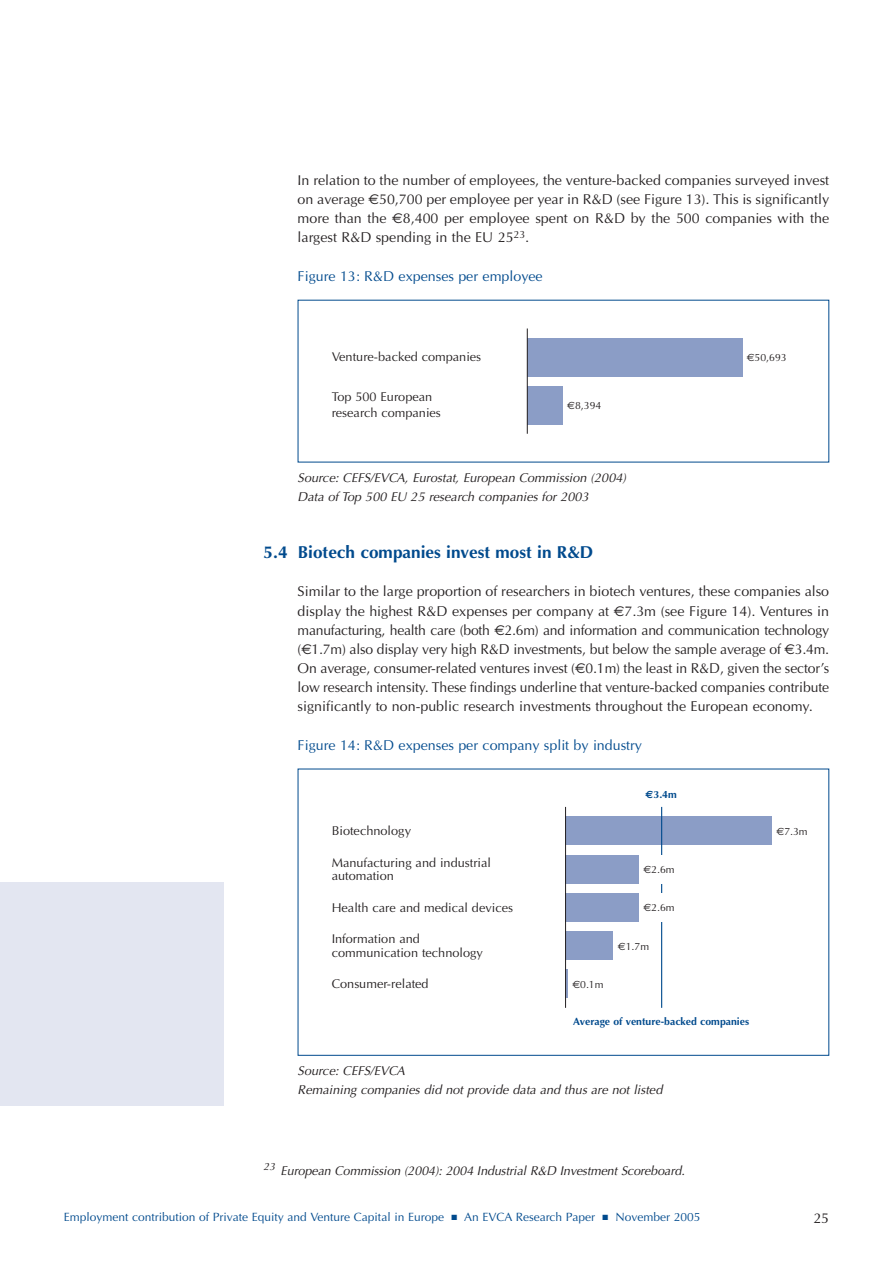
<style>
.page{position:relative;width:893px;height:1263px;background:#fff}
.page>*{position:absolute;margin:0;border:0;box-sizing:border-box;transform-origin:0 0}
.t1{font:700 17.25px "Optima";color:#004a8d}
.t2{font:14.25px/19.2px "Optima";color:#231f20;text-align:justify}
.t3{font:14.25px "Optima";color:#004a8d}
.t4{font:italic 12.75px/19.2px "Optima CE";color:#231f20}
.t5{font:12.75px/13.5px "Optima";color:#231f20}
.t6{font:12px "Optima";color:#004a8d}
.t7{font:10.5px "Optima";color:#231f20}
.t8{font:700 10.5px "Optima";color:#004a8d}
.s1{font-family:"Euro Sans"}
</style>
<div class="page">
<div style="left:0;top:882px;width:223px;height:224px;background:#e3e6f1"></div>
<div style="left:298px;top:769px;width:531px;height:287px;border:1px solid #004a8d"></div>
<div style="left:566px;top:816px;width:206px;height:29px;background:#8b9dc6"></div>
<div style="left:566px;top:855px;width:73px;height:28px;background:#8b9dc6"></div>
<hr style="left:661px;top:807px;width:1px;height:201px;background:#004a8d">
<div style="left:527px;top:338px;width:215px;height:38px;background:#8b9dc6"></div>
<div style="left:527px;top:386px;width:36px;height:38px;background:#8b9dc6"></div>
<hr style="left:527px;top:328px;width:1px;height:106px;background:#231f20">
<div style="left:639px;top:855px;width:43px;height:28px;background:#fff"></div>
<div style="left:566px;top:893px;width:73px;height:29px;background:#8b9dc6"></div>
<div style="left:639px;top:893px;width:43px;height:29px;background:#fff"></div>
<div style="left:566px;top:931px;width:48px;height:29px;background:#8b9dc6"></div>
<hr style="left:566px;top:969px;width:2px;height:29px;background:#8b9dc6">
<hr style="left:565px;top:807px;width:1px;height:201px;background:#231f20">
<p class="t2" style="left:298px;top:172px;width:533px">In relation to the number of employees, the venture-backed companies surveyed invest on average <span class="s1">€</span>50,700 per employee per year in R&amp;D (see Figure 13). This is significantly more than the <span class="s1">€</span>8,400 per employee spent on R&amp;D by the 500 companies with the largest R&amp;D spending in the EU 25<sup>23</sup>.</p>
<p class="t3" style="left:298px;top:270px;width:247px">Figure 13: R&amp;D expenses per employee</p>
<p class="t5" style="left:332px;top:351px;width:151px">Venture-backed companies</p>
<p class="t7" style="left:747px;top:353px;width:41px"><span class="s1">€</span>50,693</p>
<p class="t5" style="left:332px;top:391px;width:111px;line-height:15.5px">Top 500 European research companies</p>
<p class="t7" style="left:567px;top:401px;width:36px"><span class="s1">€</span>8,394</p>
<p class="t4" style="left:298px;top:469px;width:330px">Source: CEFS/EVCA, Eurostat, European Commission (2004)<br>Data of Top 500 EU 25 research companies for 2003</p>
<p class="t1" style="left:264px;top:545px;width:331px">5.4 Biotech companies invest most in R&amp;D</p>
<p class="t2" style="left:298px;top:583px;width:533px">Similar to the large proportion of researchers in biotech ventures, these companies also display the highest R&amp;D expenses per company at <span class="s1">€</span>7.3m (see Figure 14). Ventures in manufacturing, health care (both <span class="s1">€</span>2.6m) and information and communication technology (<span class="s1">€</span>1.7m) also display very high R&amp;D investments, but below the sample average of <span class="s1">€</span>3.4m.<br>On average, consumer-related ventures invest (<span class="s1">€</span>0.1m) the least in R&amp;D, given the sector’s low research intensity. These findings underline that venture-backed companies contribute significantly to non-public research investments throughout the European economy.</p>
<p class="t3" style="left:298px;top:739px;width:346px">Figure 14: R&amp;D expenses per company split by industry</p>
<p class="t8" style="left:646px;top:790px;width:33px"><span class="s1">€</span>3.4m</p>
<p class="t5" style="left:332px;top:825px;width:81px">Biotechnology</p>
<p class="t7" style="left:776px;top:827px;width:33px"><span class="s1">€</span>7.3m</p>
<p class="t5" style="left:332px;top:857px;width:161px">Manufacturing and industrial automation</p>
<p class="t5" style="left:332px;top:902px;width:183px">Health care and medical devices</p>
<p class="t5" style="left:332px;top:933px;width:153px">Information and communication technology</p>
<p class="t7" style="left:643px;top:865px;width:33px"><span class="s1">€</span>2.6m</p>
<p class="t7" style="left:643px;top:903px;width:33px"><span class="s1">€</span>2.6m</p>
<p class="t7" style="left:618px;top:942px;width:33px"><span class="s1">€</span>1.7m</p>
<p class="t5" style="left:332px;top:978px;width:99px">Consumer-related</p>
<p class="t7" style="left:572px;top:980px;width:33px"><span class="s1">€</span>0.1m</p>
<p class="t8" style="left:573px;top:1017px;width:177px">Average of venture-backed companies</p>
<p class="t4" style="left:298px;top:1062px;width:366px">Source: CEFS/EVCA<br>Remaining companies did not provide data and thus are not listed</p>
<p class="t4" style="left:264px;top:1162px;width:423px"><sup>23</sup> European Commission (2004): 2004 Industrial R&amp;D Investment Scoreboard.</p>
<p class="t6" style="left:64px;top:1212px;width:638px">Employment contribution of Private Equity and Venture Capital in Europe ■ An EVCA Research Paper ■ November 2005</p>
<p class="t2" style="left:813px;top:1210px;width:17px">25</p>
</div>
